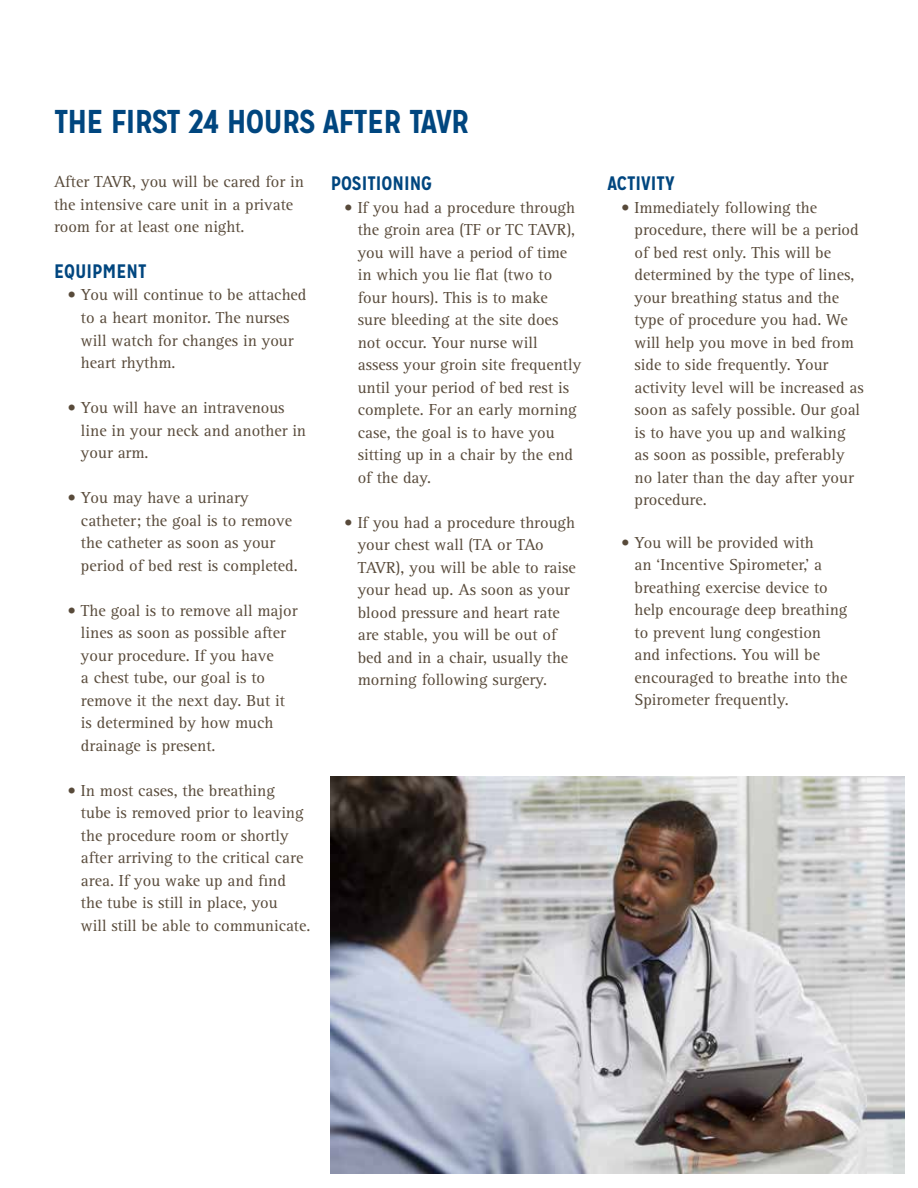
<style>
.page{position:relative;width:918px;height:1188px;background:#fff}
.page>*{position:absolute;margin:0;border:0;box-sizing:border-box;transform-origin:0 0}
.t1{font:700 33px "Mission Gothic";letter-spacing:-.025em;color:#00467f}
.t2{font:700 19.5px "Mission Gothic";color:#00467f}
.t3{font:16.5px/22.5px "Rotis Serif";color:#584a3a}
</style>
<div class="page">
<img style="left:331px;top:777px;width:573px;height:396px">
<h1 class="t1" style="left:54px;top:101px;width:417px">THE FIRST 24 HOURS AFTER TAVR</h1>
<p class="t3" style="left:54px;top:171px;width:251px">After TAVR, you will be cared for in the intensive care unit in a private room for at least one night.</p>
<p class="t2" style="left:54px;top:259px;width:94px">EQUIPMENT</p>
<p class="t3" style="left:81px;top:284px;width:227px;text-indent:-13px">• You will continue to be attached to a heart monitor. The nurses will watch for changes in your heart rhythm.</p>
<p class="t3" style="left:81px;top:397px;width:227px;text-indent:-13px">• You will have an intravenous line in your neck and another in your arm.</p>
<p class="t3" style="left:81px;top:487px;width:218px;text-indent:-13px">• You may have a urinary catheter; the goal is to remove the catheter as soon as your period of bed rest is completed.</p>
<p class="t3" style="left:81px;top:599px;width:218px;text-indent:-13px">• The goal is to remove all major lines as soon as possible after your procedure. If you have<br>a chest tube, our goal is to remove it the next day. But it is determined by how much drainage is present.</p>
<p class="t3" style="left:81px;top:779px;width:231px;text-indent:-13px">• In most cases, the breathing<br>tube is removed prior to leaving the procedure room or shortly after arriving to the critical care area. If you wake up and find the tube is still in place, you<br>will still be able to communicate.</p>
<p class="t2" style="left:331px;top:171px;width:103px">POSITIONING</p>
<p class="t3" style="left:358px;top:196px;width:225px;text-indent:-13px">• If you had a procedure through the groin area (TF or TC TAVR), you will have a period of time in which you lie flat (two to four hours). This is to make<br>sure bleeding at the site does not occur. Your nurse will assess your groin site frequently until your period of bed rest is complete. For an early morning case, the goal is to have you sitting up in a chair by the end of the day.</p>
<p class="t3" style="left:358px;top:511px;width:220px;text-indent:-13px">• If you had a procedure through your chest wall (TA or TAo<br>TAVR), you will be able to raise your head up. As soon as your blood pressure and heart rate are stable, you will be out of bed and in a chair, usually the morning following surgery.</p>
<p class="t2" style="left:608px;top:171px;width:69px">ACTIVITY</p>
<p class="t3" style="left:634px;top:196px;width:231px;text-indent:-13px">• Immediately following the procedure, there will be a period of bed rest only. This will be determined by the type of lines, your breathing status and the type of procedure you had. We will help you move in bed from side to side frequently. Your activity level will be increased as soon as safely possible. Our goal is to have you up and walking as soon as possible, preferably no later than the day after your procedure.</p>
<p class="t3" style="left:634px;top:532px;width:214px;text-indent:-13px">• You will be provided with<br>an ‘Incentive Spirometer,’ a breathing exercise device to help encourage deep breathing to prevent lung congestion and infections. You will be encouraged to breathe into the<br>Spirometer frequently.</p>
</div>
